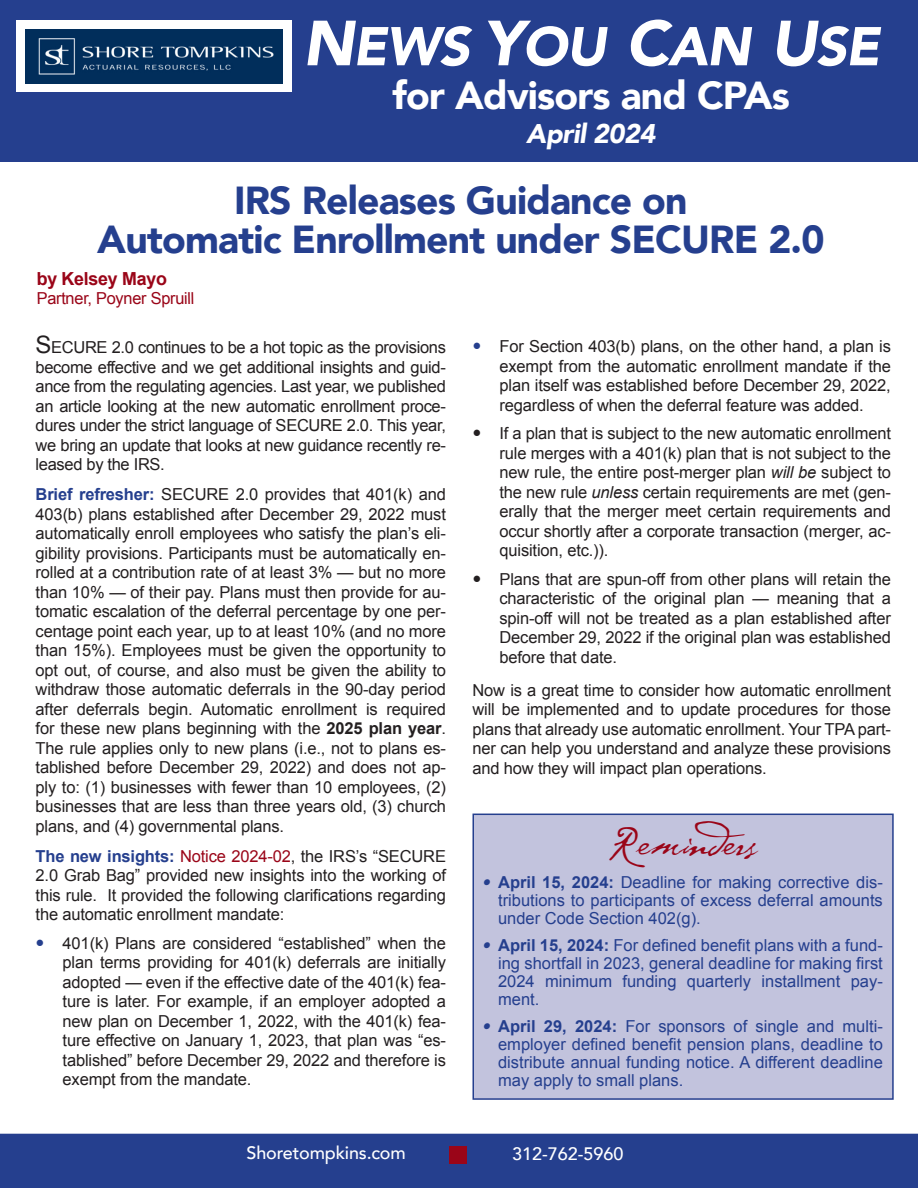
<style>
.page{position:relative;width:918px;height:1188px;background:#fff}
.page>*{position:absolute;margin:0;border:0;box-sizing:border-box;transform-origin:0 0}
.t1{font:italic 900 54px "Avenir";letter-spacing:-.02em;color:#fff}
.t2{font:48px "Cezanne";letter-spacing:-.025em;color:#9a0518}
.t3{font:900 39px "Avenir";letter-spacing:-.02em;color:#253f8e}
.t4{font:900 39px "Avenir";letter-spacing:-.02em;color:#fff}
.t5{font:italic 900 27px "Avenir";letter-spacing:-.02em;color:#fff}
.t6{font:500 18px "Avenir";letter-spacing:-.01em;color:#fff}
.t7{font:700 18px "Arial";color:#9a0518}
.t8{font:16.5px/19.5px "Arial";letter-spacing:-.01em;color:#231f20;text-align:justify}
.t9{font:16.5px/18px "Arial";color:#253f8e;text-align:justify}
.t10{font:16.5px "Arial";color:#9a0518}
.s1{font-size:63px}
.s2{font-size:24px}
.s3{font-weight:700;color:#253f8e}
.s4{font-weight:700}
.s5{color:#9a0518}
.s6{font-size:25.5px;color:#253f8e}
.s7{font-size:25.5px}
.s8{font-style:italic}
.s9{font-family:"Avenir";font-style:italic}
</style>
<div class="page">
<div style="left:472px;top:814px;width:422px;height:286px;background:#c2c3dd;border:2px solid #253f8e"></div>
<div style="left:0;top:1134px;width:918px;height:54px;background:#253f8e"></div>
<div style="left:0;top:0;width:918px;height:162px;background:#253f8e"></div>
<div style="left:16px;top:21px;width:275px;height:71px;background:#fff"></div>
<img style="left:26px;top:29px;width:256px;height:54px">
<div style="left:450px;top:1146px;width:17px;height:17px;background:#9a0518"></div>
<p class="t1" style="left:303px;top:2px;width:578px"><span class="s1">N</span>EWS <span class="s1">Y</span>OU <span class="s1">C</span>AN <span class="s1">U</span>SE</p>
<p class="t4" style="left:393px;top:62px;width:399px">for Advisors and CPAs</p>
<p class="t5" style="left:526px;top:111px;width:131px">April 2024</p>
<p class="t3" style="left:234px;top:167px;width:455px">IRS Releases Guidance on</p>
<p class="t3" style="left:97px;top:206px;width:729px">Automatic Enrollment under SECURE 2.0</p>
<p class="t7" style="left:37px;top:266px;width:132px">by Kelsey Mayo</p>
<p class="t10" style="left:37px;top:288px;width:160px">Partner, Poyner Spruill</p>
<p class="t8" style="left:36px;top:338px;width:412px"><span class="s2">S</span>ECURE 2.0 continues to be a hot topic as the provisions become effective and we get additional insights and guid&shy;ance from the regulating agencies. Last year, we published an article looking at the new automatic enrollment proce&shy;dures under the strict language of SECURE 2.0. This year, we bring an update that looks at new guidance recently re&shy;leased by the IRS.</p>
<p class="t8" style="left:36px;top:485px;width:412px"><span class="s3">Brief refresher:</span> SECURE 2.0 provides that 401(k) and 403(b) plans established after December 29, 2022 must automatically enroll employees who satisfy the plan’s eli&shy;gibility provisions. Participants must be automatically en&shy;rolled at a contribution rate of at least 3% — but no more than 10% — of their pay. Plans must then provide for au&shy;tomatic escalation of the deferral percentage by one per&shy;centage point each year, up to at least 10% (and no more than 15%). Employees must be given the opportunity to opt out, of course, and also must be given the ability to withdraw those automatic deferrals in the 90-day period after deferrals begin. Automatic enrollment is required for these new plans beginning with the <span class="s4">2025 plan year</span>.<br>The rule applies only to new plans (i.e., not to plans es&shy;tablished before December 29, 2022) and does not ap&shy;ply to: (1) businesses with fewer than 10 employees, (2) businesses that are less than three years old, (3) church plans, and (4) governmental plans.</p>
<p class="t8" style="left:36px;top:847px;width:412px"><span class="s3">The new insights:</span> <span class="s5">Notice 2024-02</span>, the IRS’s “SECURE 2.0 Grab Bag” provided new insights into the working of this rule. It provided the following clarifications regarding the automatic enrollment mandate:</p>
<p class="t8" style="left:63px;top:934px;width:385px;text-indent:-27px"><span class="s6">•</span> 401(k) Plans are considered “established” when the plan terms providing for 401(k) deferrals are initially adopted — even if the effective date of the 401(k) fea&shy;ture is later. For example, if an employer adopted a new plan on December 1, 2022, with the 401(k) fea&shy;ture effective on January 1, 2023, that plan was “es&shy;tablished” before December 29, 2022 and therefore is exempt from the mandate.</p>
<p class="t8" style="left:500px;top:337px;width:393px;text-indent:-27px"><span class="s6">•</span> For Section 403(b) plans, on the other hand, a plan is exempt from the automatic enrollment mandate if the plan itself was established before December 29, 2022, regardless of when the deferral feature was added.</p>
<p class="t8" style="left:500px;top:424px;width:393px;text-indent:-27px"><span class="s7">•</span> If a plan that is subject to the new automatic enrollment rule merges with a 401(k) plan that is not subject to the new rule, the entire post-merger plan <span class="s8">will be</span> subject to the new rule <span class="s8">unless</span> certain requirements are met (gen&shy;erally that the merger meet certain requirements and occur shortly after a corporate transaction (merger, ac&shy;quisition, etc.)).</p>
<p class="t8" style="left:500px;top:569px;width:393px;text-indent:-27px"><span class="s7">•</span> Plans that are spun-off from other plans will retain the characteristic of the original plan — meaning that a spin-off will not be treated as a plan established after December 29, 2022 if the original plan was established before that date.</p>
<p class="t8" style="left:472px;top:680px;width:420px">Now is a great time to consider how automatic enrollment will be implemented and to update procedures for those plans that already use automatic enrollment. Your TPA part&shy;ner can help you understand and analyze these provisions and how they will impact plan operations.</p>
<p class="t2" style="left:608px;top:809px;width:152px">Reminders</p>
<p class="t9" style="left:498px;top:873px;width:386px;text-indent:-16px"><span class="s9">•</span> <span class="s4">April 15, 2024:</span> Deadline for making corrective dis&shy;tributions to participants of excess deferral amounts under Code Section 402(g).</p>
<p class="t9" style="left:498px;top:936px;width:386px;text-indent:-16px"><span class="s9">•</span> <span class="s4">April 15, 2024:</span> For defined benefit plans with a fund&shy;ing shortfall in 2023, general deadline for making first 2024 minimum funding quarterly installment pay&shy;ment.</p>
<p class="t9" style="left:498px;top:1017px;width:386px;text-indent:-16px"><span class="s9">•</span> <span class="s4">April 29, 2024:</span> For sponsors of single and multi&shy;employer defined benefit pension plans, deadline to distribute annual funding notice. A different deadline may apply to small plans.</p>
<p class="t6" style="left:247px;top:1138px;width:161px">Shoretompkins.com</p>
<p class="t6" style="left:512px;top:1138px;width:113px">312-762-5960</p>
</div>
